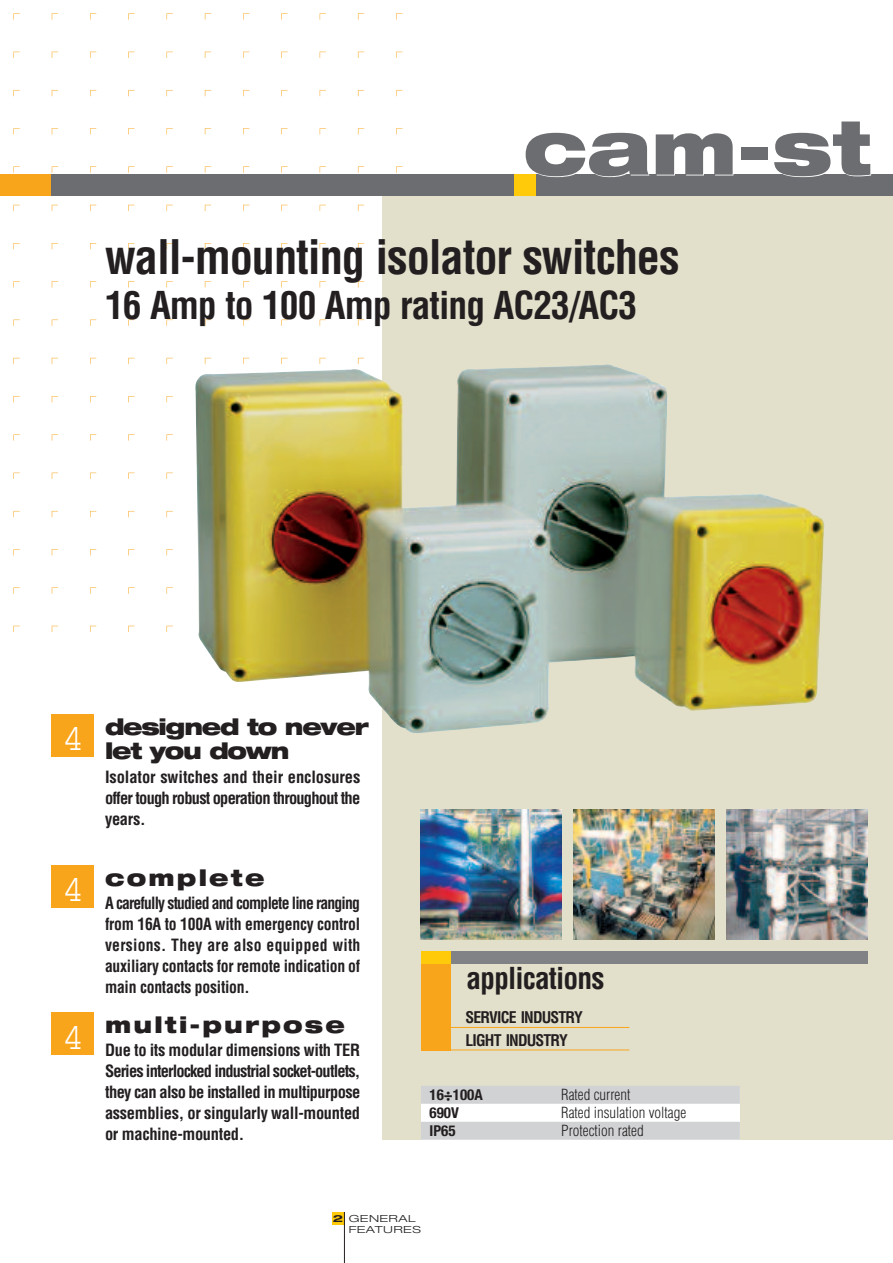
<style>
.page{position:relative;width:893px;height:1263px;background:#fff}
.page>*{position:absolute;margin:0;border:0;box-sizing:border-box;transform-origin:0 0}
.t1{font:900 expanded 73.5px "Helvetica Neue";color:#6c6d70}
.t2{font:700 condensed 46.5px "Helvetica";letter-spacing:-.025em;color:#231f20}
.t3{font:700 condensed 37.5px "Helvetica";letter-spacing:-.025em;color:#231f20}
.t4{font:37.05px "Courier";color:#fff}
.t5{font:700 condensed 29.55px "Helvetica";letter-spacing:-.03em;color:#231f20}
.t6{font:900 expanded 22.5px/24px "Helvetica Neue";letter-spacing:-.06em;color:#231f20}
.t7{font:900 expanded 22.5px "Helvetica Neue";letter-spacing:.095em;color:#231f20}
.t8{font:700 condensed 16.5px/21px "Helvetica";letter-spacing:-.02em;color:#231f20;text-align:justify}
.t9{font:700 condensed 16.5px/21px "Helvetica";letter-spacing:-.02em;color:#231f20;text-align:justify;scale:.95 1}
.t10{font:700 condensed 15.75px/22.5px "Helvetica";letter-spacing:-.055em;color:#231f20}
.t11{font:300 condensed 15px "Helvetica";color:#231f20}
.t12{font:700 condensed 15px "Helvetica Neue";color:#231f20}
.t13{font:300 expanded 9.75px/11.7px "Helvetica Neue";letter-spacing:.035em;color:#231f20;scale:1.3 1}
.s1{font-weight:700}
</style>
<div class="page">
<svg style="left:13px;top:13px;width:7px;height:7px"></svg>
<svg style="left:52px;top:13px;width:6px;height:7px"></svg>
<svg style="left:90px;top:13px;width:6px;height:7px"></svg>
<svg style="left:128px;top:13px;width:7px;height:7px"></svg>
<svg style="left:205px;top:13px;width:6px;height:7px"></svg>
<svg style="left:243px;top:13px;width:6px;height:7px"></svg>
<svg style="left:281px;top:13px;width:7px;height:7px"></svg>
<svg style="left:320px;top:13px;width:6px;height:7px"></svg>
<svg style="left:358px;top:13px;width:6px;height:7px"></svg>
<svg style="left:396px;top:13px;width:6px;height:7px"></svg>
<svg style="left:13px;top:52px;width:7px;height:6px"></svg>
<svg style="left:128px;top:52px;width:7px;height:6px"></svg>
<svg style="left:281px;top:52px;width:7px;height:6px"></svg>
<svg style="left:13px;top:90px;width:7px;height:6px"></svg>
<svg style="left:128px;top:90px;width:7px;height:6px"></svg>
<svg style="left:281px;top:90px;width:7px;height:6px"></svg>
<svg style="left:13px;top:128px;width:7px;height:6px"></svg>
<svg style="left:128px;top:128px;width:7px;height:6px"></svg>
<svg style="left:281px;top:128px;width:7px;height:6px"></svg>
<svg style="left:13px;top:166px;width:7px;height:7px"></svg>
<svg style="left:52px;top:166px;width:6px;height:7px"></svg>
<svg style="left:90px;top:166px;width:6px;height:7px"></svg>
<svg style="left:128px;top:166px;width:7px;height:7px"></svg>
<svg style="left:167px;top:166px;width:6px;height:7px"></svg>
<svg style="left:205px;top:166px;width:6px;height:7px"></svg>
<svg style="left:243px;top:166px;width:6px;height:7px"></svg>
<svg style="left:281px;top:166px;width:7px;height:7px"></svg>
<svg style="left:320px;top:166px;width:6px;height:7px"></svg>
<svg style="left:358px;top:166px;width:6px;height:7px"></svg>
<svg style="left:396px;top:166px;width:6px;height:7px"></svg>
<svg style="left:13px;top:205px;width:7px;height:6px"></svg>
<svg style="left:128px;top:205px;width:7px;height:6px"></svg>
<svg style="left:281px;top:205px;width:7px;height:6px"></svg>
<svg style="left:13px;top:243px;width:7px;height:6px"></svg>
<svg style="left:128px;top:243px;width:7px;height:6px"></svg>
<svg style="left:281px;top:243px;width:7px;height:6px"></svg>
<svg style="left:13px;top:281px;width:7px;height:7px"></svg>
<svg style="left:52px;top:281px;width:6px;height:7px"></svg>
<svg style="left:90px;top:281px;width:6px;height:7px"></svg>
<svg style="left:128px;top:281px;width:7px;height:7px"></svg>
<svg style="left:205px;top:281px;width:6px;height:7px"></svg>
<svg style="left:243px;top:281px;width:6px;height:7px"></svg>
<svg style="left:281px;top:281px;width:7px;height:7px"></svg>
<svg style="left:320px;top:281px;width:6px;height:7px"></svg>
<svg style="left:358px;top:281px;width:6px;height:7px"></svg>
<svg style="left:13px;top:320px;width:7px;height:6px"></svg>
<svg style="left:128px;top:320px;width:7px;height:6px"></svg>
<svg style="left:281px;top:320px;width:7px;height:6px"></svg>
<svg style="left:13px;top:358px;width:7px;height:6px"></svg>
<svg style="left:128px;top:358px;width:7px;height:6px"></svg>
<svg style="left:281px;top:358px;width:7px;height:6px"></svg>
<svg style="left:13px;top:396px;width:7px;height:6px"></svg>
<svg style="left:128px;top:396px;width:7px;height:6px"></svg>
<svg style="left:13px;top:434px;width:7px;height:7px"></svg>
<svg style="left:52px;top:434px;width:6px;height:7px"></svg>
<svg style="left:90px;top:434px;width:6px;height:7px"></svg>
<svg style="left:128px;top:434px;width:7px;height:7px"></svg>
<svg style="left:13px;top:473px;width:7px;height:6px"></svg>
<svg style="left:128px;top:473px;width:7px;height:6px"></svg>
<svg style="left:13px;top:511px;width:7px;height:6px"></svg>
<svg style="left:128px;top:511px;width:7px;height:6px"></svg>
<svg style="left:13px;top:549px;width:7px;height:6px"></svg>
<svg style="left:128px;top:549px;width:7px;height:6px"></svg>
<svg style="left:13px;top:587px;width:7px;height:7px"></svg>
<svg style="left:52px;top:587px;width:6px;height:7px"></svg>
<svg style="left:90px;top:587px;width:6px;height:7px"></svg>
<svg style="left:128px;top:587px;width:7px;height:7px"></svg>
<svg style="left:167px;top:587px;width:6px;height:7px"></svg>
<div style="left:383px;top:196px;width:510px;height:944px;background:#e2e0cb"></div>
<div style="left:332px;top:1212px;width:12px;height:13px;background:#feca0a"></div>
<hr style="left:344px;top:1212px;width:1px;height:51px;background:#231f20">
<div style="left:51px;top:714px;width:43px;height:43px;background:#f9a51b"></div>
<div style="left:51px;top:865px;width:43px;height:43px;background:#f9a51b"></div>
<div style="left:51px;top:1012px;width:43px;height:43px;background:#f9a51b"></div>
<div style="left:451px;top:951px;width:416px;height:12px;background:#808285"></div>
<hr style="left:451px;top:1027px;width:178px;height:1px;background:#f9a51b">
<hr style="left:451px;top:1049px;width:178px;height:1px;background:#f9a51b">
<div style="left:421px;top:951px;width:30px;height:99px;background:#f9a51b"></div>
<div style="left:421px;top:951px;width:30px;height:12px;background:#feca0a"></div>
<img style="left:421px;top:809px;width:141px;height:131px">
<img style="left:574px;top:809px;width:141px;height:131px">
<img style="left:726px;top:809px;width:141px;height:131px">
<div style="left:421px;top:1086px;width:319px;height:54px;background:#fff"></div>
<div style="left:421px;top:1086px;width:319px;height:18px;background:#d1d2d4"></div>
<div style="left:421px;top:1122px;width:319px;height:18px;background:#d1d2d4"></div>
<div style="left:51px;top:175px;width:842px;height:21px;background:#6c6d70"></div>
<div style="left:0;top:175px;width:51px;height:21px;background:#f9a51b"></div>
<div style="left:514px;top:175px;width:22px;height:21px;background:#feca0a"></div>
<img style="left:195px;top:364px;width:629px;height:370px">
<h1 class="t1" style="left:523px;top:120px;width:350px">cam-st</h1>
<h2 class="t2" style="left:105px;top:231px;width:576px">wall-mounting isolator switches</h2>
<h3 class="t3" style="left:105px;top:284px;width:534px">16 Amp to 100 Amp rating AC23/AC3</h3>
<h3 class="t6" style="left:63px;top:717px;width:307px;text-indent:42px">designed to never<br><sup>4</sup> let you down</h3>
<h3 class="t4" style="left:63px;top:878px;width:24px">4</h3>
<h3 class="t4" style="left:63px;top:1025px;width:24px">4</h3>
<p class="t8" style="left:105px;top:767px;width:257px">Isolator switches and their enclosures offer tough robust operation throughout the years.</p>
<h3 class="t7" style="left:105px;top:869px;width:161px">complete</h3>
<p class="t9" style="left:105px;top:892px;width:270px">A carefully studied and complete line ranging from 16A to 100A with emergency control versions. They are also equipped with auxiliary contacts for remote indication of main contacts position.</p>
<h3 class="t7" style="left:105px;top:1017px;width:241px">multi-purpose</h3>
<p class="t8" style="left:105px;top:1040px;width:257px">Due to its modular dimensions with TER Series interlocked industrial socket-outlets, they can also be installed in multipurpose assemblies, or singularly wall-mounted or machine-mounted.</p>
<h3 class="t5" style="left:467px;top:962px;width:139px">applications</h3>
<p class="t10" style="left:466px;top:1007px;width:119px">SERVICE INDUSTRY<br>LIGHT INDUSTRY</p>
<p class="t12" style="left:429px;top:1090px;width:55px">16÷100A</p>
<p class="t11" style="left:561px;top:1086px;width:71px">Rated current</p>
<p class="t12" style="left:429px;top:1108px;width:31px">690V</p>
<p class="t11" style="left:561px;top:1104px;width:126px">Rated insulation voltage</p>
<p class="t12" style="left:429px;top:1126px;width:28px">IP65</p>
<p class="t11" style="left:561px;top:1122px;width:84px">Protection rated</p>
<p class="t13" style="left:349px;top:1213px;width:57px;text-indent:-16px"><span class="s1">2</span> GENERAL<br>FEATURES</p>
</div>
